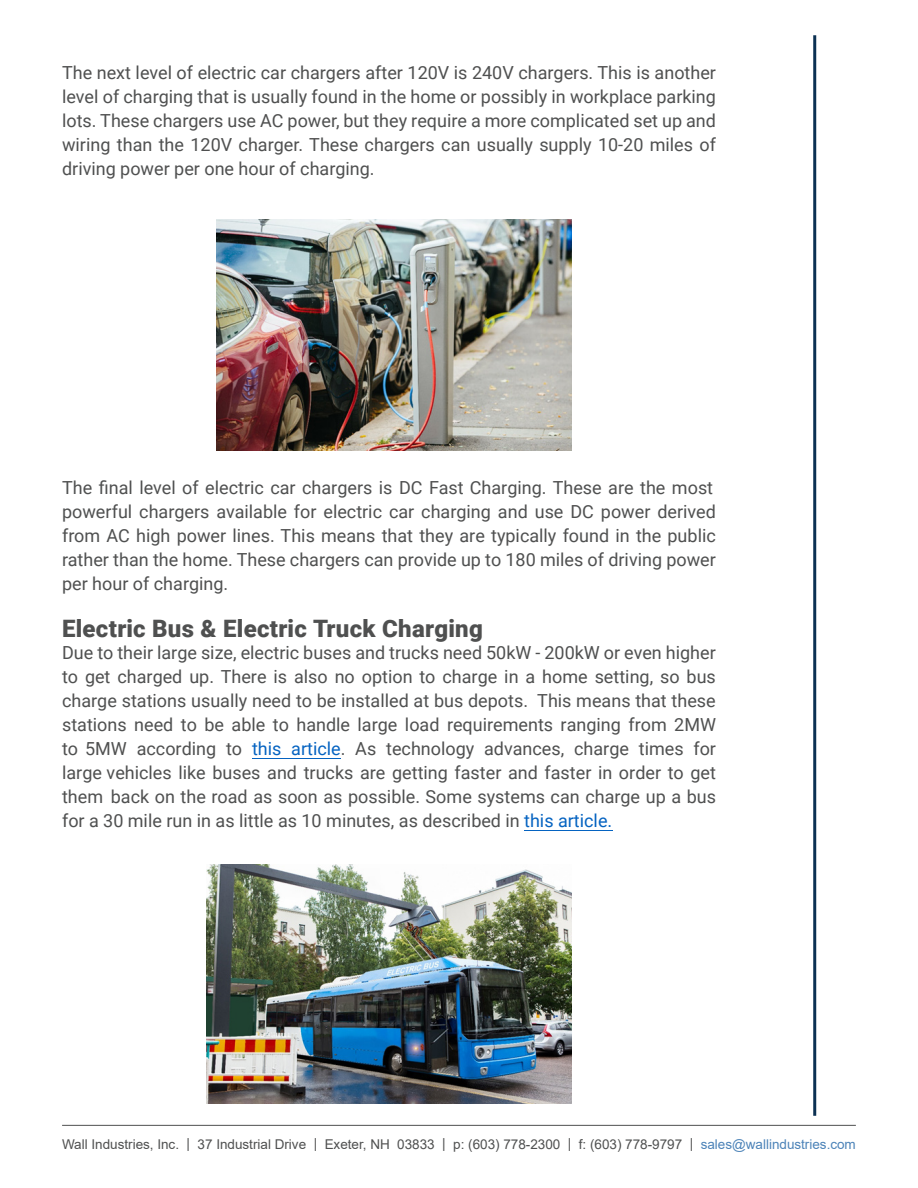
<style>
.page{position:relative;width:918px;height:1188px;background:#fff}
.page>*{position:absolute;margin:0;border:0;box-sizing:border-box;transform-origin:0 0}
.t1{font:900 24px "Roboto";letter-spacing:.01em;color:#4f5050}
.t2{font:18px/24px "Roboto";color:#4f5050;text-align:justify}
.t3{font:13.5px "Arial";color:#4f5050}
.s1{color:#0563c1}
.s2{color:#4c83b8}
</style>
<div class="page">
<hr style="left:62px;top:1125px;width:794px;height:1px;background:#4f5050">
<hr style="left:813px;top:35px;width:3px;height:1081px;background:#0c3153">
<img style="left:217px;top:219px;width:355px;height:232px">
<img style="left:207px;top:864px;width:365px;height:239px">
<hr style="left:252px;top:758px;width:89px;height:1px;background:#0563c1">
<hr style="left:524px;top:830px;width:88px;height:1px;background:#0563c1">
<p class="t2" style="left:62px;top:60px;width:655px">The next level of electric car chargers after 120V is 240V chargers. This is another level of charging that is usually found in the home or possibly in workplace parking lots. These chargers use AC power, but they require a more complicated set up and wiring than the 120V charger. These chargers can usually supply 10-20 miles of driving power per one hour of charging.</p>
<p class="t2" style="left:62px;top:475px;width:655px;text-align:left">The final level of electric car chargers is DC Fast Charging. These are the most powerful chargers available for electric car charging and use DC power derived from AC high power lines. This means that they are typically found in the public rather than the home. These chargers can provide up to 180 miles of driving power per hour of charging.</p>
<p class="t1" style="left:62px;top:612px;width:422px">Electric Bus &amp; Electric Truck Charging</p>
<p class="t2" style="left:62px;top:640px;width:655px">Due to their large size, electric buses and trucks need 50kW - 200kW or even higher to get charged up. There is also no option to charge in a home setting, so bus charge stations usually need to be installed at bus depots. This means that these stations need to be able to handle large load requirements ranging from 2MW to 5MW according to <span class="s1">this article</span>. As technology advances, charge times for large vehicles like buses and trucks are getting faster and faster in order to get them back on the road as soon as possible. Some systems can charge up a bus for a 30 mile run in as little as 10 minutes, as described in <span class="s1">this article.</span></p>
<p class="t3" style="left:62px;top:1135px;width:795px">Wall Industries, Inc. | 37 Industrial Drive | Exeter, NH 03833 | p: (603) 778-2300 | f: (603) 778-9797 | <span class="s2">sales@wallindustries.com</span></p>
</div>
